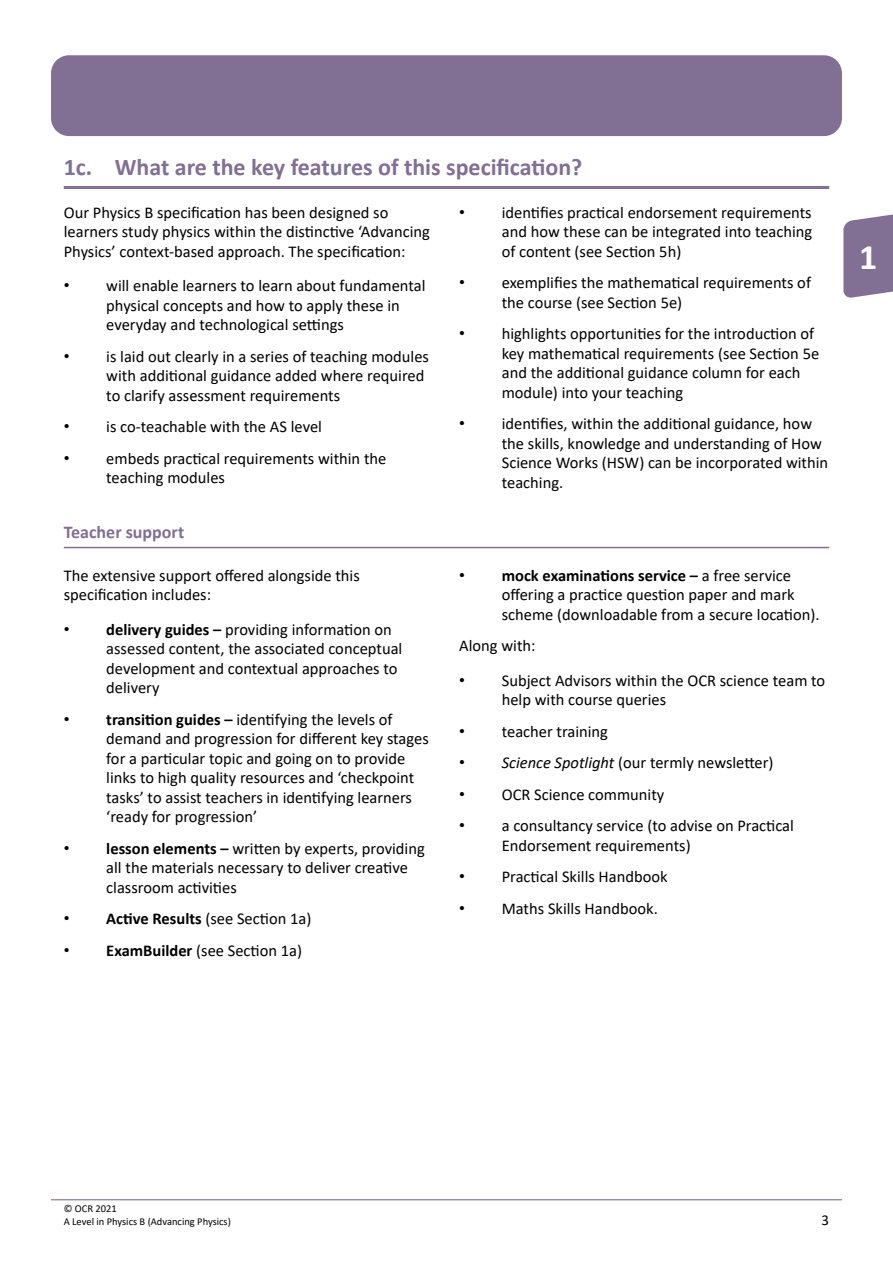
<style>
.page{position:relative;width:893px;height:1263px;background:#fff}
.page>*{position:absolute;margin:0;border:0;box-sizing:border-box;transform-origin:0 0}
.t1{font:700 36px "Calibri";color:#fff}
.Heading2{font:700 24px "Calibri";color:#826f94}
.Heading3{font:700 18px "Calibri";color:#826f94}
.BodyText{font:16.5px/19.5px "Calibri";color:#000}
.t2{font:15px "Calibri";color:#000}
.t3{font:10.5px/12.8px "Calibri";color:#000}
.s1{font-family:"Arial"}
.s2{font-weight:700}
.s3{font-style:italic}
</style>
<div class="page">
<hr style="left:51px;top:1199px;width:791px;height:1px;background:#826f94">
<div style="left:51px;top:55px;width:791px;height:81px;background:#826f94;border-radius:18px"></div>
<svg style="left:843px;top:214px;width:50px;height:84px;background:#8e7d9e"></svg>
<hr style="left:64px;top:186px;width:765px;height:3px;background:#826f94">
<hr style="left:64px;top:547px;width:765px;height:1px;background:#826f94">
<hr style="left:840px;top:674px;width:2px;height:34px;background:#000">
<hr style="left:44px;top:944px;width:2px;height:22px;background:#000">
<h1 class="Heading2" style="left:64px;top:150px;width:520px">1c. What are the key features of this specification?</h1>
<p class="BodyText" style="left:64px;top:202px;width:368px">Our Physics B specification has been designed so learners study physics within the distinctive ‘Advancing<br>Physics’ context-based approach. The specification:</p>
<p class="BodyText" style="left:106px;top:275px;width:321px;text-indent:-43px"><span class="s1">•</span> will enable learners to learn about fundamental physical concepts and how to apply these in everyday and technological settings</p>
<p class="BodyText" style="left:106px;top:346px;width:324px;text-indent:-43px"><span class="s1">•</span> is laid out clearly in a series of teaching modules with additional guidance added where required to clarify assessment requirements</p>
<p class="BodyText" style="left:64px;top:416px;width:260px"><span class="s1">•</span> is co-teachable with the AS level</p>
<p class="BodyText" style="left:106px;top:448px;width:282px;text-indent:-43px"><span class="s1">•</span> embeds practical requirements within the teaching modules</p>
<p class="BodyText" style="left:502px;top:202px;width:312px;text-align:justify;text-indent:-43px"><span class="s1">•</span> identifies practical endorsement requirements and how these can be integrated into teaching of content (see Section 5h)</p>
<p class="BodyText" style="left:502px;top:272px;width:311px;text-indent:-43px"><span class="s1">•</span> exemplifies the mathematical requirements of the course (see Section 5e)</p>
<p class="BodyText" style="left:502px;top:323px;width:319px;text-indent:-43px"><span class="s1">•</span> highlights opportunities for the introduction of key mathematical requirements (see Section 5e and the additional guidance column for each module) into your teaching</p>
<p class="BodyText" style="left:502px;top:413px;width:328px;text-indent:-43px"><span class="s1">•</span> identifies, within the additional guidance, how the skills, knowledge and understanding of How Science Works (HSW) can be incorporated within teaching.</p>
<h2 class="Heading3" style="left:64px;top:520px;width:122px">Teacher support</h2>
<p class="BodyText" style="left:64px;top:565px;width:298px">The extensive support offered alongside this specification includes:</p>
<p class="BodyText" style="left:106px;top:619px;width:298px;text-indent:-43px"><span class="s1">•</span> <span class="s2">delivery guides –</span> providing information on assessed content, the associated conceptual development and contextual approaches to delivery</p>
<p class="BodyText" style="left:106px;top:709px;width:324px;text-indent:-43px"><span class="s1">•</span> <span class="s2">transition guides –</span> identifying the levels of demand and progression for different key stages for a particular topic and going on to provide links to high quality resources and ‘checkpoint tasks’ to assist teachers in identifying learners ‘ready for progression’</p>
<p class="BodyText" style="left:106px;top:838px;width:320px;text-indent:-43px"><span class="s1">•</span> <span class="s2">lesson elements –</span> written by experts, providing all the materials necessary to deliver creative classroom activities</p>
<p class="BodyText" style="left:64px;top:909px;width:249px"><span class="s1">•</span> <span class="s2">Active Results</span> (see Section 1a)</p>
<p class="BodyText" style="left:64px;top:940px;width:240px"><span class="s1">•</span> <span class="s2">ExamBuilder</span> (see Section 1a)</p>
<p class="BodyText" style="left:502px;top:565px;width:319px;text-indent:-43px"><span class="s1">•</span> <span class="s2">mock examinations service –</span> a free service offering a practice question paper and mark scheme (downloadable from a secure location).</p>
<p class="BodyText" style="left:459px;top:636px;width:78px">Along with:</p>
<p class="BodyText" style="left:502px;top:670px;width:325px;text-indent:-43px"><span class="s1">•</span> Subject Advisors within the OCR science team to help with course queries</p>
<p class="BodyText" style="left:459px;top:721px;width:150px"><span class="s1">•</span> teacher training</p>
<p class="BodyText" style="left:459px;top:753px;width:316px"><span class="s1">•</span> <span class="s3">Science Spotlight</span> (our termly newsletter)</p>
<p class="BodyText" style="left:459px;top:784px;width:207px"><span class="s1">•</span> OCR Science community</p>
<p class="BodyText" style="left:502px;top:816px;width:294px;text-indent:-43px"><span class="s1">•</span> a consultancy service (to advise on Practical<br>Endorsement requirements)</p>
<p class="BodyText" style="left:459px;top:867px;width:210px"><span class="s1">•</span> Practical Skills Handbook</p>
<p class="BodyText" style="left:459px;top:898px;width:200px"><span class="s1">•</span> Maths Skills Handbook.</p>
<h1 class="t1" style="left:859px;top:231px;width:20px">1</h1>
<p class="t3" style="left:64px;top:1202px;width:169px">© OCR 2021<br>A Level in Physics B (Advancing Physics)</p>
<p class="t2" style="left:822px;top:1209px;width:9px">3</p>
</div>
